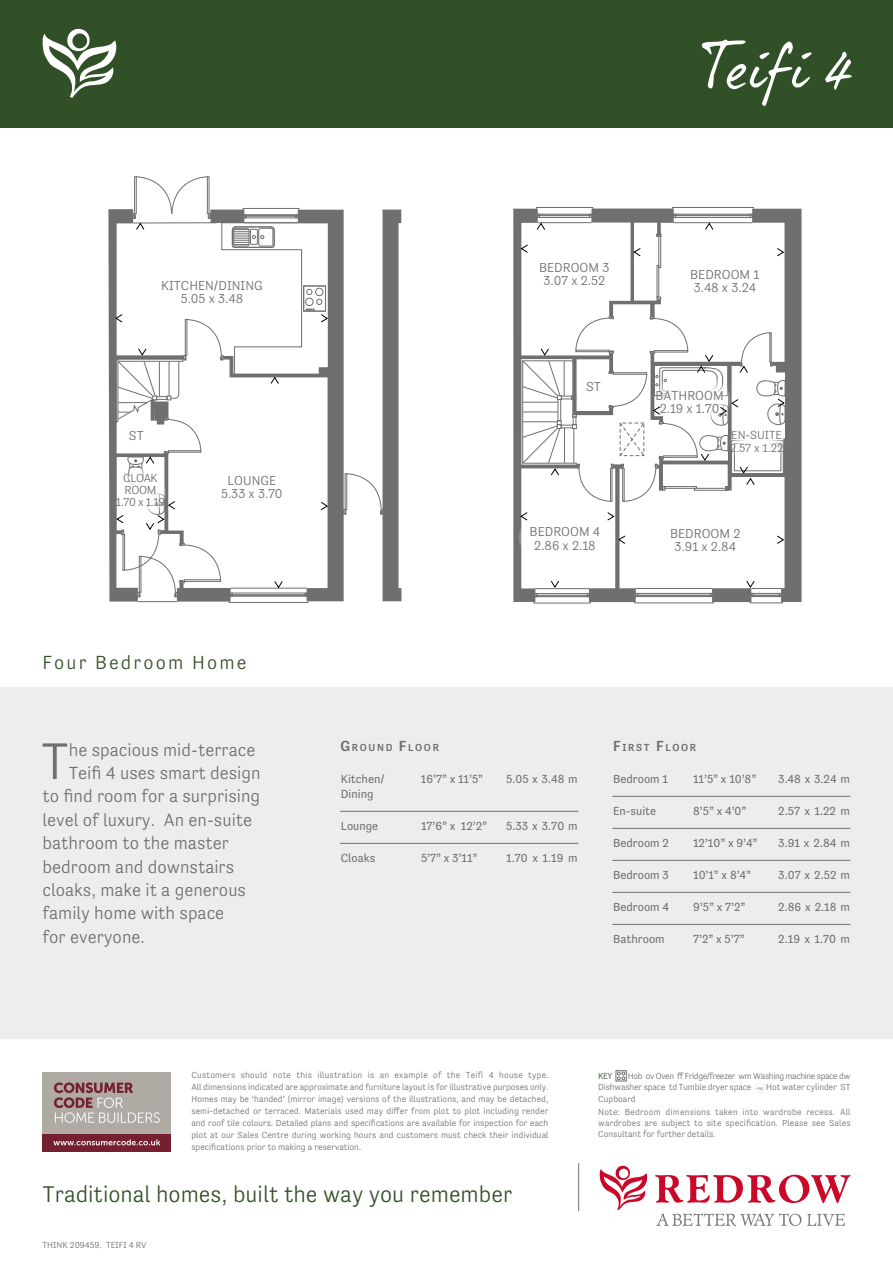
<style>
.page{position:relative;width:893px;height:1263px;background:#fff}
.page>*{position:absolute;margin:0;border:0;box-sizing:border-box;transform-origin:0 0}
.t1{font:60px "Dear Joe 5 CASUAL";letter-spacing:-.04em;color:#fff}
.t2{font:300 52.65px "Tenso";color:#706f6f}
.t3{font:300 23.25px "Tenso";color:#34512a}
.t4{font:300 19.5px "Tenso";letter-spacing:.11em;color:#34512a}
.t5{font:300 18px "Tenso";color:#706f6f}
.t6{font:300 13.35px/13.4px "Tenso";color:#706f6f;text-align:center}
.t7{font:12px "Tenso";color:#706f6f}
.t8{font:300 12px/12px "Tenso";letter-spacing:-.03em;color:#706f6f;text-align:center}
.t9{font:300 12px/13.4px "Tenso";color:#706f6f}
.t10{font:500 10.5px "Tenso";letter-spacing:.155em;color:#706f6f}
.t11{font:300 9px/12px "Tenso";color:#706f6f;text-align:justify}
.t12{font:300 9px "Tenso";color:#34512a}
.s1{font-size:15px}
.s2{font-size:4.35px}
</style>
<div class="page">
<svg style="left:336px;top:210px;width:8px;height:391px;background:#767575"></svg>
<div style="left:785px;top:209px;width:16px;height:393px;background:#706f6f"></div>
<div style="left:229px;top:601px;width:79px;height:2px;border:1px solid #706f6f"></div>
<div style="left:536px;top:207px;width:57px;height:2px;border:1px solid #706f6f"></div>
<div style="left:672px;top:207px;width:82px;height:2px;border:1px solid #706f6f"></div>
<div style="left:634px;top:602px;width:80px;height:1px;border:1px solid #706f6f"></div>
<div style="left:750px;top:602px;width:32px;height:1px;border:1px solid #706f6f"></div>
<svg style="left:344px;top:210px;width:57px;height:391px"></svg>
<div style="left:345px;top:474px;width:2px;height:36px;border:1px solid #706f6f"></div>
<div style="left:0;top:687px;width:893px;height:352px;background:#ededed"></div>
<hr style="left:578px;top:1163px;width:1px;height:48px;background:#706f6f">
<svg style="left:655px;top:1175px;width:195px;height:28px"></svg>
<svg style="left:600px;top:1166px;width:48px;height:44px"></svg>
<svg style="left:656px;top:1213px;width:145px;height:13px"></svg>
<svg style="left:807px;top:1213px;width:38px;height:13px"></svg>
<div style="left:616px;top:1070px;width:10px;height:11px;border:1px solid #706f6f"></div>
<svg style="left:617px;top:1072px;width:8px;height:8px"></svg>
<svg style="left:755px;top:1082px;width:10px;height:11px"></svg>
<div style="left:43px;top:1133px;width:128px;height:18px;background:#752031"></div>
<svg style="left:53px;top:1139px;width:107px;height:6px"></svg>
<div style="left:43px;top:1071px;width:128px;height:62px;background:#b0aaa4"></div>
<svg style="left:54px;top:1082px;width:106px;height:41px"></svg>
<div style="left:0;top:0;width:893px;height:128px;background:#325028"></div>
<hr style="left:340px;top:811px;width:238px;height:1px;background:#706f6f">
<hr style="left:340px;top:843px;width:238px;height:1px;background:#706f6f">
<hr style="left:612px;top:796px;width:238px;height:1px;background:#706f6f">
<hr style="left:612px;top:828px;width:238px;height:1px;background:#706f6f">
<hr style="left:612px;top:860px;width:238px;height:1px;background:#706f6f">
<hr style="left:612px;top:892px;width:238px;height:1px;background:#706f6f">
<hr style="left:612px;top:924px;width:238px;height:1px;background:#706f6f">
<svg style="left:43px;top:29px;width:73px;height:69px"></svg>
<svg style="left:513px;top:209px;width:272px;height:393px"></svg>
<svg style="left:108px;top:176px;width:228px;height:426px"></svg>
<h1 class="t1" style="left:698px;top:31px;width:158px">Teifi 4</h1>
<h3 class="t6" style="left:161px;top:278px;width:103px">KITCHEN/DINING<br>5.05 x 3.48</h3>
<h3 class="t6" style="left:129px;top:429px;width:16px">ST</h3>
<h3 class="t8" style="left:116px;top:472px;width:51px">CLOAK<br>ROOM<br>1.70 x 1.19</h3>
<h3 class="t6" style="left:221px;top:474px;width:63px">LOUNGE<br>5.33 x 3.70</h3>
<h3 class="t4" style="left:43px;top:651px;width:206px">Four Bedroom Home</h3>
<h2 class="t2" style="left:41px;top:731px;width:29px">T</h2>
<h3 class="t5" style="left:69px;top:739px;width:188px">he spacious mid-terrace</h3>
<h3 class="t5" style="left:69px;top:763px;width:193px">Teifi 4 uses smart design</h3>
<h3 class="t5" style="left:43px;top:786px;width:219px">to find room for a surprising</h3>
<h3 class="t5" style="left:43px;top:809px;width:211px">level of luxury. An en-suite</h3>
<h3 class="t5" style="left:43px;top:833px;width:188px">bathroom to the master</h3>
<h3 class="t5" style="left:43px;top:856px;width:193px">bedroom and downstairs</h3>
<h3 class="t5" style="left:43px;top:880px;width:205px">cloaks, make it a generous</h3>
<h3 class="t5" style="left:43px;top:903px;width:183px">family home with space</h3>
<h3 class="t5" style="left:43px;top:926px;width:104px">for everyone.</h3>
<h3 class="t6" style="left:539px;top:261px;width:72px">BEDROOM 3<br>3.07 x 2.52</h3>
<h3 class="t6" style="left:586px;top:379px;width:16px">ST</h3>
<h3 class="t6" style="left:690px;top:267px;width:71px;text-align:left">BEDROOM 1<br>3.48 x 3.24</h3>
<h3 class="t6" style="left:655px;top:388px;width:70px">BATHROOM<br>2.19 x 1.70</h3>
<h3 class="t9" style="left:730px;top:428px;width:55px">EN-SUITE<br>2.57 x 1.22</h3>
<h3 class="t6" style="left:530px;top:525px;width:72px">BEDROOM 4<br>2.86 x 2.18</h3>
<h3 class="t6" style="left:670px;top:527px;width:72px">BEDROOM 2<br>3.91 x 2.84</h3>
<p class="t10" style="left:340px;top:742px;width:100px"><span class="s1">G</span>ROUND <span class="s1">F</span>LOOR</p>
<h3 class="t7" style="left:341px;top:772px;width:45px">Kitchen/</h3>
<h3 class="t7" style="left:421px;top:772px;width:64px">16’7” x 11’5”</h3>
<h3 class="t7" style="left:506px;top:772px;width:73px">5.05 x 3.48 m</h3>
<h3 class="t7" style="left:341px;top:787px;width:34px">Dining</h3>
<h3 class="t7" style="left:341px;top:819px;width:39px">Lounge</h3>
<h3 class="t7" style="left:421px;top:819px;width:68px">17’6” x 12’2”</h3>
<h3 class="t7" style="left:506px;top:819px;width:73px">5.33 x 3.70 m</h3>
<h3 class="t7" style="left:341px;top:851px;width:36px">Cloaks</h3>
<h3 class="t7" style="left:421px;top:851px;width:58px">5’7” x 3’11”</h3>
<h3 class="t7" style="left:506px;top:851px;width:73px">1.70 x 1.19 m</h3>
<p class="t10" style="left:613px;top:742px;width:85px"><span class="s1">F</span>IRST <span class="s1">F</span>LOOR</p>
<h3 class="t7" style="left:613px;top:772px;width:56px">Bedroom 1</h3>
<h3 class="t7" style="left:693px;top:772px;width:65px">11’5” x 10’8”</h3>
<h3 class="t7" style="left:778px;top:772px;width:73px">3.48 x 3.24 m</h3>
<h3 class="t7" style="left:613px;top:804px;width:45px">En-suite</h3>
<h3 class="t7" style="left:693px;top:804px;width:55px">8’5” x 4’0”</h3>
<h3 class="t7" style="left:778px;top:804px;width:73px">2.57 x 1.22 m</h3>
<h3 class="t7" style="left:613px;top:836px;width:57px">Bedroom 2</h3>
<h3 class="t7" style="left:693px;top:836px;width:66px">12’10” x 9’4”</h3>
<h3 class="t7" style="left:778px;top:836px;width:73px">3.91 x 2.84 m</h3>
<h3 class="t7" style="left:613px;top:868px;width:57px">Bedroom 3</h3>
<h3 class="t7" style="left:693px;top:868px;width:59px">10’1” x 8’4”</h3>
<h3 class="t7" style="left:778px;top:868px;width:73px">3.07 x 2.52 m</h3>
<h3 class="t7" style="left:613px;top:900px;width:58px">Bedroom 4</h3>
<h3 class="t7" style="left:693px;top:900px;width:54px">9’5” x 7’2”</h3>
<h3 class="t7" style="left:778px;top:900px;width:73px">2.86 x 2.18 m</h3>
<h3 class="t7" style="left:613px;top:932px;width:53px">Bathroom</h3>
<h3 class="t7" style="left:693px;top:932px;width:53px">7’2” x 5’7”</h3>
<h3 class="t7" style="left:778px;top:932px;width:73px">2.19 x 1.70 m</h3>
<p class="t11" style="left:191px;top:1069px;width:359px">Customers should note this illustration is an example of the Teifi 4 house type.<br>All dimensions indicated are approximate and furniture layout is for illustrative purposes only.<br>Homes may be ‘handed’ (mirror image) versions of the illustrations, and may be detached, semi-detached or terraced. Materials used may differ from plot to plot including render and roof tile colours. Detailed plans and specifications are available for inspection for each plot at our Sales Centre during working hours and customers must check their individual specifications prior to making a reservation.</p>
<p class="t12" style="left:598px;top:1071px;width:16px">KEY</p>
<p class="t11" style="left:598px;top:1070px;width:254px;line-height:11.2px;text-indent:30px">Hob ov Oven ff Fridge/freezer wm Washing machine space dw Dishwasher space td Tumble dryer space <span class="s2">HW</span> Hot water cylinder ST Cupboard</p>
<p class="t11" style="left:598px;top:1106px;width:254px;line-height:11.2px">Note: Bedroom dimensions taken into wardrobe recess. All wardrobes are subject to site specification. Please see Sales Consultant for further details.</p>
<h3 class="t3" style="left:43px;top:1181px;width:471px">Traditional homes, built the way you remember</h3>
<p class="t11" style="left:43px;top:1239px;width:106px">THINK 209459. TEIFI 4 RV</p>
</div>
